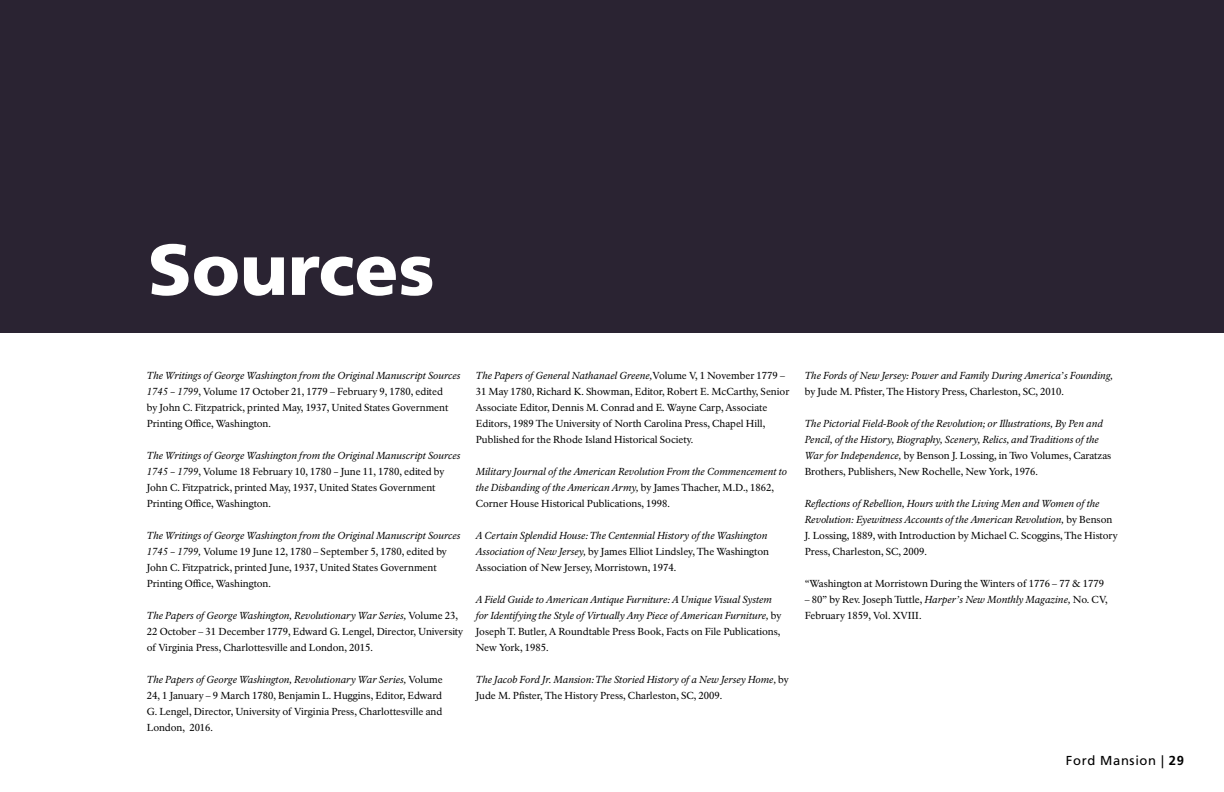
<style>
.page{position:relative;width:1224px;height:792px;background:#fff}
.page>*{position:absolute;margin:0;border:0;box-sizing:border-box;transform-origin:0 0}
.t1{font:900 72px "Frutiger LT Std";color:#fff}
.t2{font:13px "Frutiger LT Std";letter-spacing:.05em;color:#000}
.t3{font:10px/16px "NPS Rawlinson OT";color:#000}
.t4{font:italic 10px/16px "NPS Rawlinson OT";color:#000}
.s1{font-style:italic}
.s2{font-style:normal}
.s3{font-weight:700}
</style>
<div class="page">
<div style="left:0;top:0;width:1224px;height:333px;background:#2a2332"></div>
<h2 class="t1" style="left:148px;top:226px;width:288px">Sources</h2>
<p class="t3" style="left:147px;top:368px;width:315px"><span class="s1">The Writings ofGeorge Washington from the Original Manuscript Sources 1745 – 1799</span>, Volume 17 October 21, 1779 – February 9, 1780, edited<br>by John C. Fitzpatrick, printed May, 1937, United States Government Printing Ofce, Washington.</p>
<p class="t3" style="left:147px;top:448px;width:315px"><span class="s1">The Writings ofGeorge Washington from the Original Manuscript Sources 1745 – 1799</span>, Volume 18 February 10, 1780 <span class="s1">–</span> June 11, 1780, edited by John C. Fitzpatrick, printed May, 1937, United States Government Printing Ofce, Washington.</p>
<p class="t3" style="left:147px;top:528px;width:315px"><span class="s1">The Writings ofGeorge Washington from the Original Manuscript Sources 1745 – 1799,</span> Volume 19 June 12, 1780 – September 5, 1780, edited by John C. Fitzpatrick, printed June, 1937, United States Government Printing Ofce, Washington.</p>
<p class="t3" style="left:147px;top:608px;width:318px"><span class="s1">The Papers ofGeorge Washington, Revolutionary War Series,</span> Volume 23,<br>22 October – 31 December 1779, Edward G. Lengel, Director, University of Virginia Press, Charlottesville and London, 2015.</p>
<p class="t3" style="left:147px;top:672px;width:297px;text-align:justify"><span class="s1">The Papers ofGeorge Washington, Revolutionary War Series,</span> Volume 24, 1 January – 9 March 1780, Benjamin L. Huggins, Editor, Edward G. Lengel, Director, University of Virginia Press, Charlottesville and London, 2016.</p>
<p class="t3" style="left:476px;top:368px;width:315px"><span class="s1">The Papers ofGeneral Nathanael Greene,</span>Volume V, 1 November 1779 – 31 May 1780, Richard K. Showman, Editor, Robert E. McCarthy, Senior Associate Editor, Dennis M. Conrad and E. Wayne Carp, Associate Editors, 1989 The University of North Carolina Press, Chapel Hill, Published for the Rhode Island Historical Society.</p>
<p class="t4" style="left:476px;top:464px;width:313px">Military Journal ofthe American Revolution From the Commencement to the Disbanding ofthe American Army, <span class="s2">by James Thacher, M.D., 1862,<br>Corner House Historical Publications, 1998.</span></p>
<p class="t4" style="left:476px;top:528px;width:295px">A Certain Splendid House: The Centennial History ofthe Washington<br>Association ofNew Jersey, <span class="s2">by James Elliot Lindsley, The Washington<br>Association of New Jersey, Morristown, 1974.</span></p>
<p class="t4" style="left:476px;top:592px;width:307px">A Field Guide to American Antique Furniture: A Unique Visual System for Identifying the Style ofVirtually Any Piece ofAmerican Furniture, <span class="s2">by Joseph T. Butler, A Roundtable Press Book, Facts on File Publications, New York, 1985.</span></p>
<p class="t4" style="left:476px;top:672px;width:315px">The Jacob Ford Jr. Mansion: The Storied History ofa New Jersey Home, <span class="s2">by<br>Jude M. Pfster, The History Press, Charleston, SC, 2009.</span></p>
<p class="t4" style="left:805px;top:368px;width:310px">The Fords ofNew Jersey: Power and Family During America’s Founding, <span class="s2">by Jude M. Pfster, The History Press, Charleston, SC, 2010.</span></p>
<p class="t4" style="left:805px;top:416px;width:308px">The Pictorial Field-Book ofthe Revolution; or Illustrations, By Pen and Pencil, ofthe History, Biography, Scenery, Relics, and Traditions ofthe War for Independence, <span class="s2">by Benson J. Lossing, in Two Volumes, Caratzas Brothers, Publishers, New Rochelle, New York, 1976.</span></p>
<p class="t4" style="left:805px;top:496px;width:315px">Refections ofRebellion, Hours with the Living Men and Women ofthe Revolution: Eyewitness Accounts ofthe American Revolution, <span class="s2">by Benson J. Lossing, 1889, with Introduction by Michael C. Scoggins, The History Press, Charleston, SC, 2009.</span></p>
<p class="t3" style="left:805px;top:576px;width:301px">“Washington at Morristown During the Winters of 1776 – 77 &amp; 1779</p>
<p class="t3" style="left:805px;top:592px;width:304px">– 80” by Rev. Joseph Tuttle, <span class="s1">Harper’s New Monthly Magazine,</span> No. CV,<br>February 1859, Vol. XVIII.</p>
<h2 class="t2" style="left:1066px;top:753px;width:120px">Ford Mansion | <span class="s3">29</span></h2>
</div>
